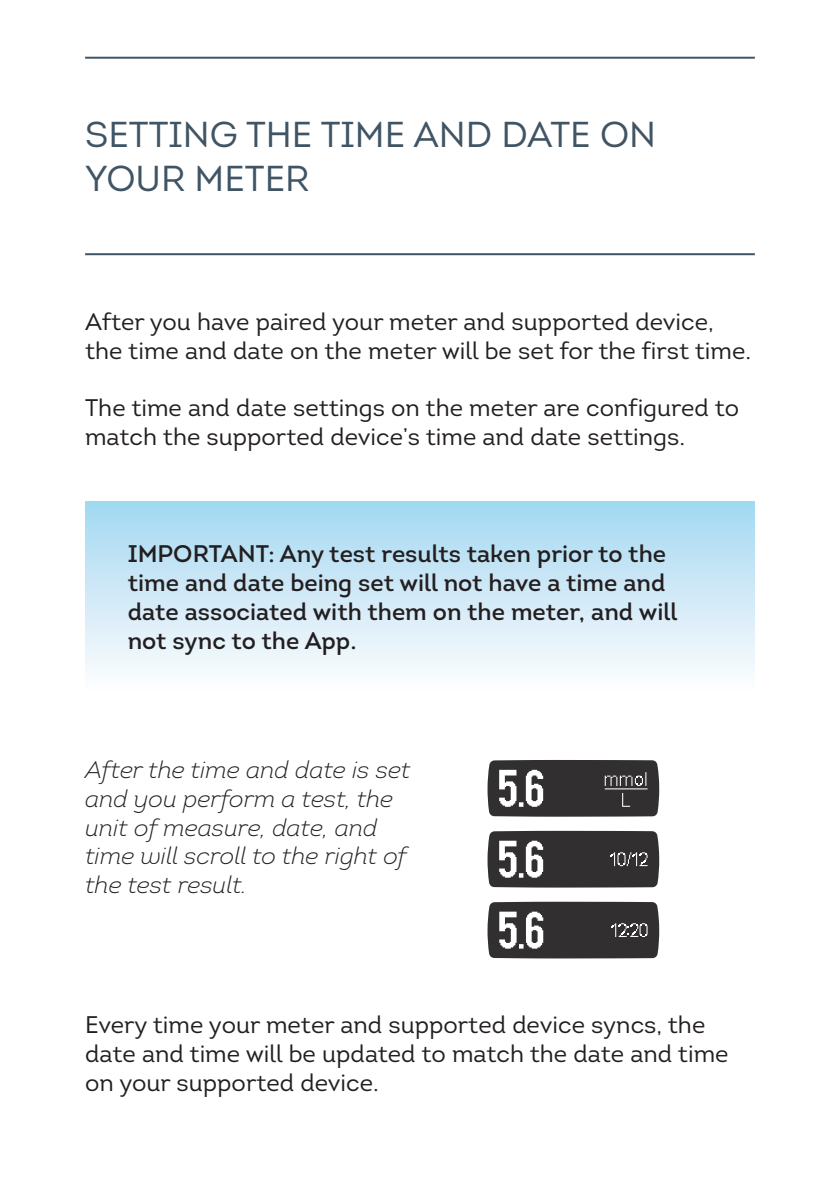
<style>
.page{position:relative;width:840px;height:1191px;background:#fff}
.page>*{position:absolute;margin:0;border:0;box-sizing:border-box;transform-origin:0 0}
.Page_Header{font:36px "Intro Regular Caps";color:#3f5465}
.Body{font:24px/28.8px "Intro";color:#231f20}
.Body_Semibold{font:600 24px/28.8px "Intro";color:#231f20}
.Body-2{font:italic 300 24px/28.8px "Intro";color:#231f20}
</style>
<div class="page">
<hr style="left:85px;top:253px;width:669px;height:2px;background:#3f5465">
<hr style="left:85px;top:57px;width:669px;height:2px;background:#3f5465">
<div style="left:85px;top:502px;width:669px;height:189px;background:linear-gradient(to bottom,#a3d8f1,#fffdfe)"></div>
<svg style="left:487px;top:760px;width:171px;height:56px;background:#494748"></svg>
<svg style="left:487px;top:831px;width:171px;height:56px;background:#484647"></svg>
<svg style="left:487px;top:901px;width:171px;height:57px;background:#4b494a"></svg>
<p class="Page_Header" style="left:85px;top:113px;width:572px">SETTING THE TIME AND DATE ON</p>
<p class="Page_Header" style="left:85px;top:157px;width:226px">YOUR METER</p>
<p class="Body" style="left:85px;top:307px;width:667px">After you have paired your meter and supported device, the time and date on the meter will be set for the first time.</p>
<p class="Body" style="left:85px;top:393px;width:655px">The time and date settings on the meter are configured to match the supported device’s time and date settings.</p>
<p class="Body_Semibold" style="left:128px;top:539px;width:550px">IMPORTANT: Any test results taken prior to the time and date being set will not have a time and date associated with them on the meter, and will not sync to the App.</p>
<p class="Body-2" style="left:85px;top:755px;width:326px">After the time and date is set and you perform a test, the unit of measure, date, and time will scroll to the right of the test result.</p>
<p class="Body" style="left:85px;top:1010px;width:644px">Every time your meter and supported device syncs, the date and time will be updated to match the date and time on your supported device.</p>
</div>
